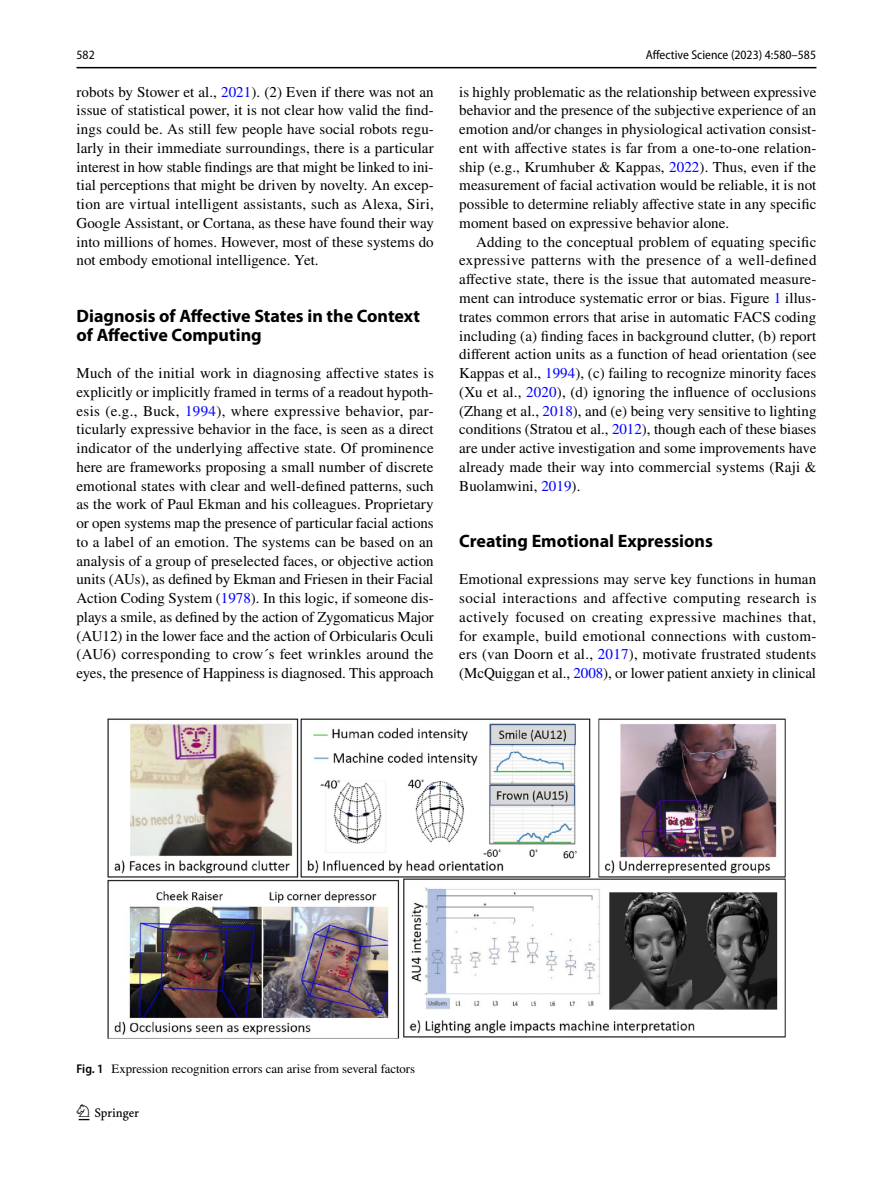
<style>
.page{position:relative;width:893px;height:1187px;background:#fff}
.page>*{position:absolute;margin:0;border:0;box-sizing:border-box;transform-origin:0 0}
.t1{font:22.5px "Springnew Regular 2";color:#000}
.t2{font:700 18px/18.8px "Myriad Pro";color:#000}
.t3{font:15px/18.8px "STIX";letter-spacing:.005em;color:#000;text-align:justify}
.t4{font:12.75px "STIX";color:#000}
.t5{font:semi-condensed 12.75px "Myriad Pro";color:#000}
.s1{color:#00f}
.s2{font-family:"Myriad Pro";font-weight:600;font-stretch:semi-condensed}
</style>
<div class="page">
<hr style="left:77px;top:67px;width:739px;height:1px;background:#000">
<img style="left:107px;top:718px;width:679px;height:320px">
<p class="t5" style="left:77px;top:48px;width:20px">582</p>
<p class="t3" style="left:77px;top:83px;width:359px">robots by Stower et al., <span class="s1">2021</span>). (2) Even if there was not an issue of statistical power, it is not clear how valid the find&shy;ings could be. As still few people have social robots regu&shy;larly in their immediate surroundings, there is a particular interest in how stable findings are that might be linked to ini&shy;tial perceptions that might be driven by novelty. An excep&shy;tion are virtual intelligent assistants, such as Alexa, Siri, Google Assistant, or Cortana, as these have found their way into millions of homes. However, most of these systems do not embody emotional intelligence. Yet.</p>
<p class="t2" style="left:77px;top:306px;width:345px">Diagnosis of Affective States in the Context of Affective Computing</p>
<p class="t3" style="left:77px;top:364px;width:359px">Much of the initial work in diagnosing affective states is explicitly or implicitly framed in terms of a readout hypoth&shy;esis (e.g., Buck, <span class="s1">1994</span>), where expressive behavior, par&shy;ticularly expressive behavior in the face, is seen as a direct indicator of the underlying affective state. Of prominence here are frameworks proposing a small number of discrete emotional states with clear and well-defined patterns, such as the work of Paul Ekman and his colleagues. Proprietary or open systems map the presence of particular facial actions to a label of an emotion. The systems can be based on an analysis of a group of preselected faces, or objective action units (AUs), as defined by Ekman and Friesen in their Facial Action Coding System (<span class="s1">1978</span>). In this logic, if someone dis&shy;plays a smile, as defined by the action of Zygomaticus Major (AU12) in the lower face and the action of Orbicularis Oculi (AU6) corresponding to crow´s feet wrinkles around the eyes, the presence of Happiness is diagnosed. This approach</p>
<p class="t5" style="left:646px;top:48px;width:172px">Affective Science (2023) 4:580–585</p>
<p class="t3" style="left:459px;top:83px;width:359px">is highly problematic as the relationship between expressive behavior and the presence of the subjective experience of an emotion and/or changes in physiological activation consist&shy;ent with affective states is far from a one-to-one relation&shy;ship (e.g., Krumhuber &amp; Kappas, <span class="s1">2022</span>). Thus, even if the measurement of facial activation would be reliable, it is not possible to determine reliably affective state in any specific moment based on expressive behavior alone.</p>
<p class="t3" style="left:459px;top:233px;width:359px;text-indent:17px">Adding to the conceptual problem of equating specific expressive patterns with the presence of a well-defined affective state, there is the issue that automated measure&shy;ment can introduce systematic error or bias. Figure <span class="s1">1</span> illus&shy;trates common errors that arise in automatic FACS coding including (a) finding faces in background clutter, (b) report different action units as a function of head orientation (see Kappas et al., <span class="s1">1994</span>), (c) failing to recognize minority faces (Xu et al., <span class="s1">2020</span>), (d) ignoring the influence of occlusions (Zhang et al., <span class="s1">2018</span>), and (e) being very sensitive to lighting conditions (Stratou et al., <span class="s1">2012</span>), though each of these biases are under active investigation and some improvements have already made their way into commercial systems (Raji &amp; Buolamwini, <span class="s1">2019</span>).</p>
<p class="t2" style="left:459px;top:531px;width:255px">Creating Emotional Expressions</p>
<p class="t3" style="left:459px;top:571px;width:359px">Emotional expressions may serve key functions in human social interactions and affective computing research is actively focused on creating expressive machines that, for example, build emotional connections with custom&shy;ers (van Doorn et al., <span class="s1">2017</span>), motivate frustrated students (McQuiggan et al., <span class="s1">2008</span>), or lower patient anxiety in clinical</p>
<p class="t4" style="left:77px;top:1060px;width:340px"><span class="s2">Fig. 1</span> Expression recognition errors can arise from several factors</p>
<h1 class="t1" style="left:79px;top:1104px;width:62px">1 3</h1>
</div>
